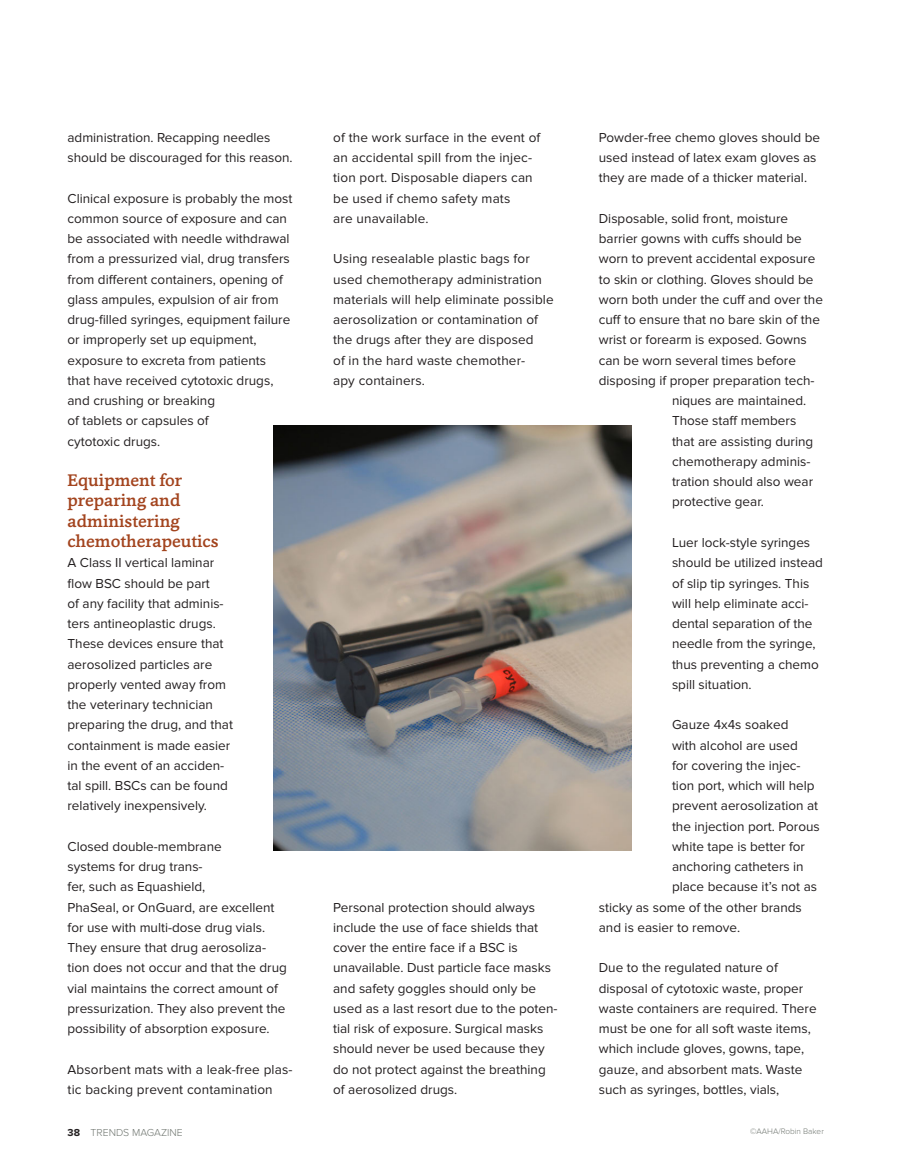
<style>
.page{position:relative;width:905px;height:1175px;background:#fff}
.page>*{position:absolute;margin:0;border:0;box-sizing:border-box;transform-origin:0 0}
.t1{font:500 17.25px/20.2px "Cassia";color:#a3441e}
.t2{font:13.5px/20.2px "Proxima Nova";color:#231f20}
.t3{font:300 10.5px "Proxima Nova";color:#707670}
.t4{font:300 8.25px "Proxima Nova";color:#707670}
.s1{font-weight:700;color:#231f20}
</style>
<div class="page">
<img style="left:273px;top:425px;width:358px;height:425px">
<p class="t2" style="left:68px;top:127px;width:226px">administration. Recapping needles should be discouraged for this reason.</p>
<p class="t2" style="left:68px;top:188px;width:226px">Clinical exposure is probably the most common source of exposure and can be associated with needle withdrawal from a pressurized vial, drug transfers from different containers, opening of glass ampules, expulsion of air from drug-filled syringes, equipment failure or improperly set up equipment, exposure to excreta from patients<br>that have received cytotoxic drugs, and crushing or breaking<br>of tablets or capsules of<br>cytotoxic drugs.</p>
<p class="t1" style="left:68px;top:470px;width:152px">Equipment for preparing and administering chemotherapeutics</p>
<p class="t2" style="left:68px;top:553px;width:167px">A Class II vertical laminar flow BSC should be part<br>of any facility that adminis&shy;ters antineoplastic drugs.<br>These devices ensure that aerosolized particles are properly vented away from the veterinary technician preparing the drug, and that containment is made easier in the event of an acciden&shy;tal spill. BSCs can be found relatively inexpensively.</p>
<p class="t2" style="left:68px;top:836px;width:221px">Closed double-membrane<br>systems for drug trans-<br>fer, such as Equashield,<br>PhaSeal, or OnGuard, are excellent for use with multi-dose drug vials.<br>They ensure that drug aerosoliza&shy;tion does not occur and that the drug vial maintains the correct amount of pressurization. They also prevent the possibility of absorption exposure.</p>
<p class="t2" style="left:68px;top:1059px;width:226px">Absorbent mats with a leak-free plas&shy;tic backing prevent contamination</p>
<p class="t3" style="left:68px;top:1126px;width:117px"><span class="s1">38</span> TRENDS MAGAZINE</p>
<p class="t2" style="left:333px;top:127px;width:209px">of the work surface in the event of an accidental spill from the injec&shy;tion port. Disposable diapers can be used if chemo safety mats<br>are unavailable.</p>
<p class="t2" style="left:333px;top:249px;width:222px">Using resealable plastic bags for used chemotherapy administration materials will help eliminate possible aerosolization or contamination of the drugs after they are disposed<br>of in the hard waste chemother-<br>apy containers.</p>
<p class="t2" style="left:333px;top:897px;width:226px">Personal protection should always include the use of face shields that cover the entire face if a BSC is unavailable. Dust particle face masks and safety goggles should only be used as a last resort due to the poten&shy;tial risk of exposure. Surgical masks should never be used because they do not protect against the breathing of aerosolized drugs.</p>
<p class="t2" style="left:599px;top:127px;width:223px">Powder-free chemo gloves should be used instead of latex exam gloves as they are made of a thicker material.</p>
<p class="t2" style="left:599px;top:208px;width:191px">Disposable, solid front, moisture</p>
<p class="t2" style="left:599px;top:229px;width:204px">barrier gowns with cuffs should be</p>
<p class="t2" style="left:599px;top:249px;width:218px">worn to prevent accidental exposure</p>
<p class="t2" style="left:599px;top:269px;width:216px">to skin or clothing. Gloves should be</p>
<p class="t2" style="left:599px;top:289px;width:226px">worn both under the cuff and over the</p>
<p class="t2" style="left:599px;top:310px;width:222px">cuff to ensure that no bare skin of the</p>
<p class="t2" style="left:599px;top:330px;width:209px">wrist or forearm is exposed. Gowns</p>
<p class="t2" style="left:599px;top:350px;width:198px">can be worn several times before</p>
<p class="t2" style="left:599px;top:370px;width:217px">disposing if proper preparation tech-</p>
<p class="t2" style="left:672px;top:391px;width:136px">niques are maintained.</p>
<p class="t2" style="left:672px;top:411px;width:126px">Those staff members</p>
<p class="t2" style="left:672px;top:431px;width:143px">that are assisting during</p>
<p class="t2" style="left:672px;top:451px;width:140px">chemotherapy adminis-</p>
<p class="t2" style="left:672px;top:472px;width:143px">tration should also wear</p>
<p class="t2" style="left:672px;top:492px;width:93px">protective gear.</p>
<p class="t2" style="left:672px;top:532px;width:152px">Luer lock-style syringes should be utilized instead of slip tip syringes. This will help eliminate acci&shy;dental separation of the needle from the syringe, thus preventing a chemo spill situation.</p>
<p class="t2" style="left:672px;top:715px;width:118px">Gauze 4x4s soaked</p>
<p class="t2" style="left:672px;top:735px;width:127px">with alcohol are used</p>
<p class="t2" style="left:672px;top:755px;width:130px">for covering the injec-</p>
<p class="t2" style="left:672px;top:775px;width:144px">tion port, which will help</p>
<p class="t2" style="left:672px;top:796px;width:148px">prevent aerosolization at</p>
<p class="t2" style="left:672px;top:816px;width:149px">the injection port. Porous</p>
<p class="t2" style="left:672px;top:836px;width:134px">white tape is better for</p>
<p class="t2" style="left:672px;top:856px;width:133px">anchoring catheters in</p>
<p class="t2" style="left:672px;top:877px;width:147px">place because it’s not as</p>
<p class="t2" style="left:599px;top:897px;width:204px">sticky as some of the other brands</p>
<p class="t2" style="left:599px;top:917px;width:143px">and is easier to remove.</p>
<p class="t2" style="left:599px;top:958px;width:219px">Due to the regulated nature of disposal of cytotoxic waste, proper waste containers are required. There must be one for all soft waste items, which include gloves, gowns, tape, gauze, and absorbent mats. Waste such as syringes, bottles, vials,</p>
<p class="t4" style="left:750px;top:1126px;width:75px">©AAHA/Robin Baker</p>
</div>
